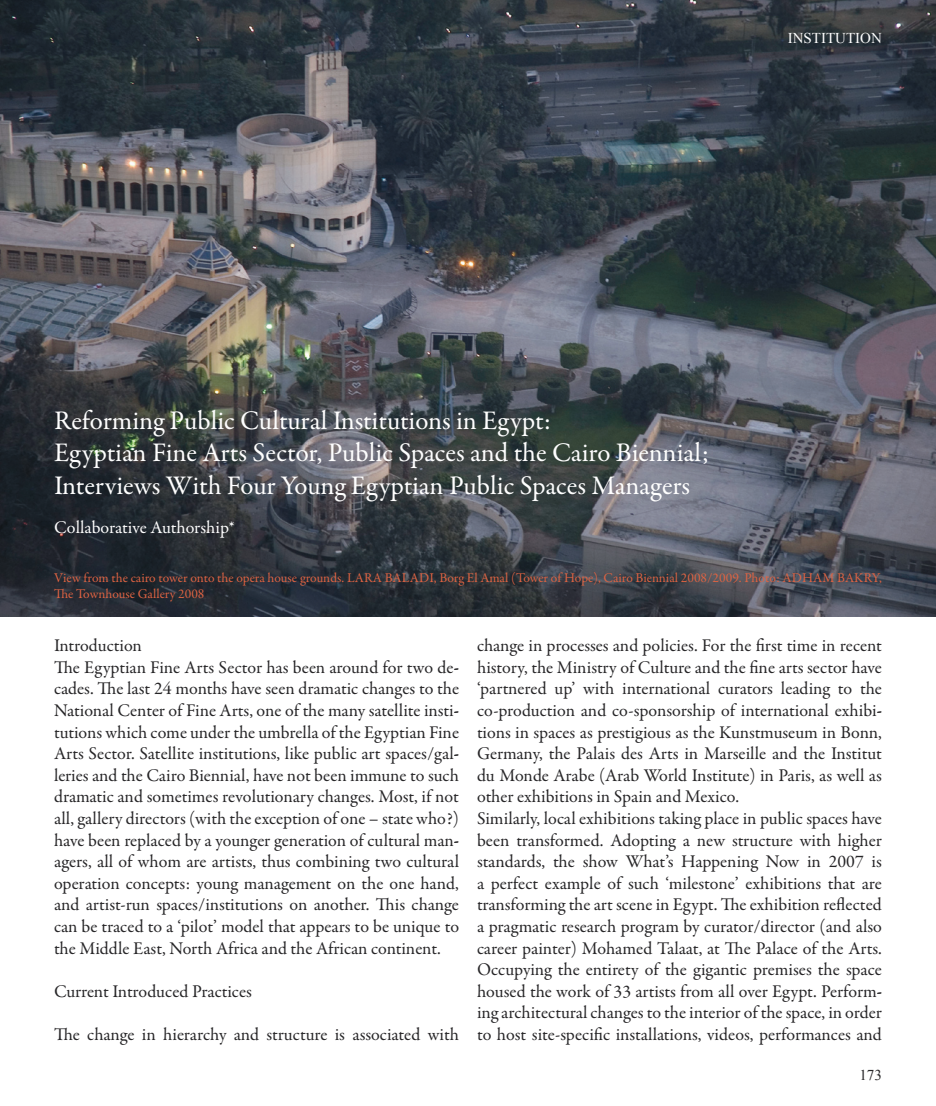
<style>
.page{position:relative;width:936px;height:1106px;background:#fff}
.page>*{position:absolute;margin:0;border:0;box-sizing:border-box;transform-origin:0 0}
.t1{font:27px/32.4px "Garamond Premr Pro";color:#fff}
.t2{font:18px/21.6px "Garamond Premr Pro";color:#262527}
.t3{font:18px "Garamond Premr Pro";color:#fff}
.t4{font:15px "Times New Roman";color:#fff}
.t5{font:15px "Times New Roman";color:#262527}
.t6{font:13.5px/16.2px "Garamond Premr Pro";color:#df6342}
</style>
<div class="page">
<img style="left:0;top:0;width:935px;height:617px">
<p class="t4" style="left:787px;top:30px;width:96px">INSTITUTION</p>
<h1 class="t1" style="left:54px;top:405px;width:656px">Reforming Public Cultural Institutions in Egypt:<br>Egyptian Fine Arts Sector, Public Spaces and the Cairo Biennial;<br>Interviews With Four Young Egyptian Public Spaces Managers</h1>
<p class="t3" style="left:54px;top:517px;width:182px">Collaborative Authorship*</p>
<p class="t6" style="left:54px;top:570px;width:829px">View from the cairo tower onto the opera house grounds. LARA BALADI, Borg El Amal (Tower of Hope), Cairo Biennial 2008/2009. Photo: ADHAM BAKRY,<br>The Townhouse Gallery 2008</p>
<p class="t2" style="left:54px;top:635px;width:406px">Introduction<br>The Egyptian Fine Arts Sector has been around for two dec cades. The last 24 months have seen dramatic changes to the National Center of Fine Arts, one of the many satellite instit tutions which come under the umbrella of the Egyptian Fine Arts Sector. Satellite institutions, like public art spaces/gall leries and the Cairo Biennial, have not been immune to such dramatic and sometimes revolutionary changes. Most, if not all, gallery directors (with the exception of one – state who?) have been replaced by a younger generation of cultural mana agers, all of whom are artists, thus combining two cultural operation concepts: young management on the one hand, and artist-run spaces/institutions on another. This change can be traced to a ‘pilot’ model that appears to be unique to the Middle East, North Africa and the African continent.</p>
<p class="t2" style="left:54px;top:980px;width:199px">Current Introduced Practices</p>
<p class="t2" style="left:54px;top:1024px;width:406px">The change in hierarchy and structure is associated with</p>
<p class="t2" style="left:477px;top:635px;width:406px">change in processes and policies. For the first time in recent history, the Ministry of Culture and the fine arts sector have ‘partnered up’ with international curators leading to the co-production and co-sponsorship of international exhibit tions in spaces as prestigious as the Kunstmuseum in Bonn, Germany, the Palais des Arts in Marseille and the Institut du Monde Arabe (Arab World Institute) in Paris, as well as other exhibitions in Spain and Mexico.<br>Similarly, local exhibitions taking place in public spaces have been transformed. Adopting a new structure with higher standards, the show What’s Happening Now in 2007 is a perfect example of such ‘milestone’ exhibitions that are transforming the art scene in Egypt. The exhibition reflected a pragmatic research program by curator/director (and also career painter) Mohamed Talaat, at The Palace of the Arts.<br>Occupying the entirety of the gigantic premises the space housed the work of 33 artists from all over Egypt. Performi ing architectural changes to the interior of the space, in order to host site-specific installations, videos, performances and</p>
<p class="t5" style="left:859px;top:1066px;width:22px">173</p>
</div>
